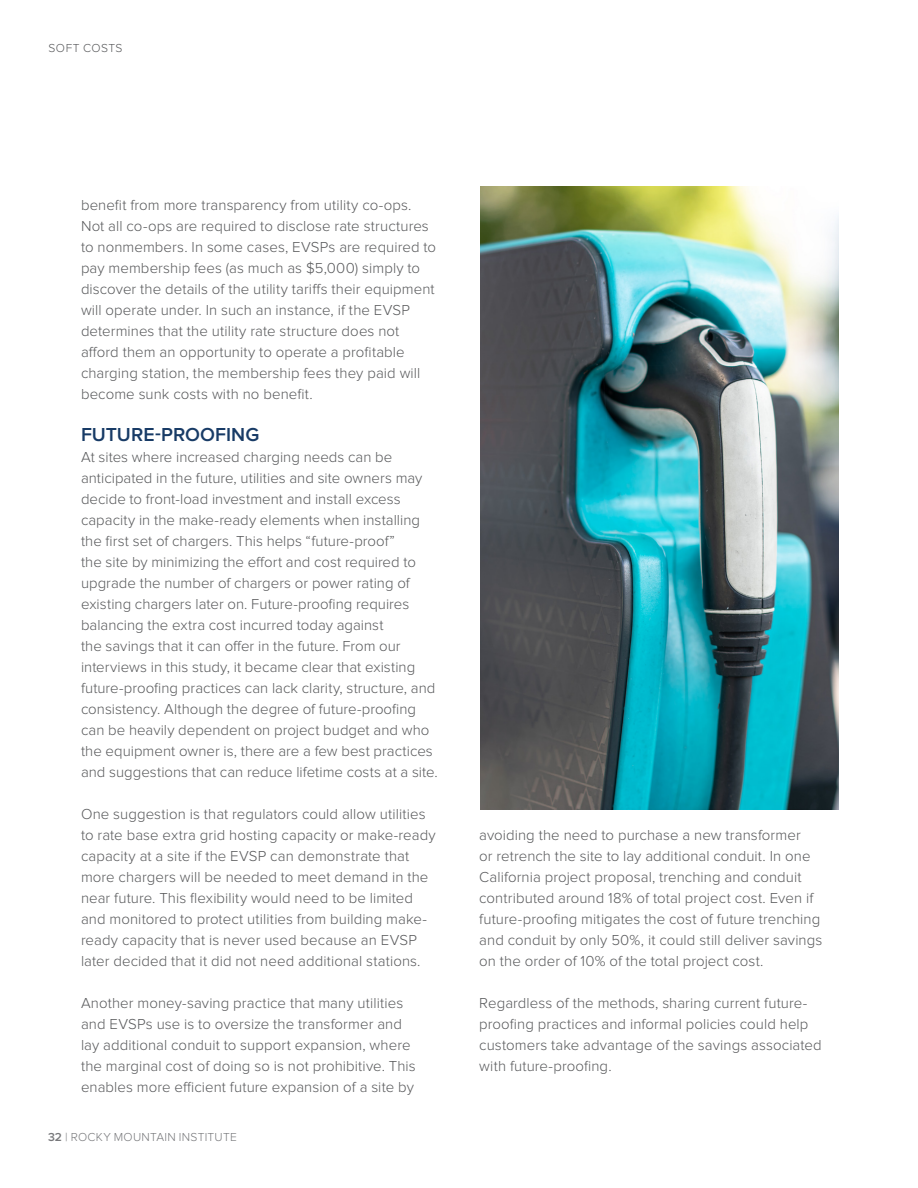
<style>
.page{position:relative;width:918px;height:1188px;background:#fff}
.page>*{position:absolute;margin:0;border:0;box-sizing:border-box;transform-origin:0 0}
.t1{font:600 19.5px "Proxima Nova";color:#183b66}
.t2{font:300 15px/21px "Proxima Nova";letter-spacing:.005em;color:#58595b}
.t3{font:300 12px "Proxima Nova";letter-spacing:.02em;color:#77787b}
.t4{font:300 12px "Proxima Nova";letter-spacing:.035em;color:#58595b}
.s1{font-weight:600}
</style>
<div class="page">
<img style="left:481px;top:186px;width:357px;height:624px">
<p class="t4" style="left:49px;top:43px;width:76px">SOFT COSTS</p>
<p class="t2" style="left:81px;top:195px;width:357px">benefit from more transparency from utility co-ops.<br>Not all co-ops are required to disclose rate structures to nonmembers. In some cases, EVSPs are required to pay membership fees (as much as $5,000) simply to discover the details of the utility tariffs their equipment will operate under. In such an instance, if the EVSP determines that the utility rate structure does not afford them an opportunity to operate a profitable charging station, the membership fees they paid will become sunk costs with no benefit.</p>
<h1 class="t1" style="left:81px;top:426px;width:180px">FUTURE-PROOFING</h1>
<p class="t2" style="left:81px;top:447px;width:358px">At sites where increased charging needs can be anticipated in the future, utilities and site owners may decide to front-load investment and install excess capacity in the make-ready elements when installing the first set of chargers. This helps “future-proof”<br>the site by minimizing the effort and cost required to upgrade the number of chargers or power rating of existing chargers later on. Future-proofing requires balancing the extra cost incurred today against<br>the savings that it can offer in the future. From our interviews in this study, it became clear that existing future-proofing practices can lack clarity, structure, and consistency. Although the degree of future-proofing can be heavily dependent on project budget and who the equipment owner is, there are a few best practices and suggestions that can reduce lifetime costs at a site.</p>
<p class="t2" style="left:81px;top:804px;width:356px">One suggestion is that regulators could allow utilities to rate base extra grid hosting capacity or make-ready capacity at a site if the EVSP can demonstrate that more chargers will be needed to meet demand in the near future. This flexibility would need to be limited and monitored to protect utilities from building make&shy;ready capacity that is never used because an EVSP later decided that it did not need additional stations.</p>
<p class="t2" style="left:81px;top:993px;width:336px">Another money-saving practice that many utilities and EVSPs use is to oversize the transformer and lay additional conduit to support expansion, where the marginal cost of doing so is not prohibitive. This enables more efficient future expansion of a site by</p>
<p class="t3" style="left:48px;top:1132px;width:190px"><span class="s1">32</span> | ROCKY MOUNTAIN INSTITUTE</p>
<p class="t2" style="left:479px;top:825px;width:345px">avoiding the need to purchase a new transformer<br>or retrench the site to lay additional conduit. In one California project proposal, trenching and conduit contributed around 18% of total project cost. Even if future-proofing mitigates the cost of future trenching and conduit by only 50%, it could still deliver savings on the order of 10% of the total project cost.</p>
<p class="t2" style="left:479px;top:993px;width:344px">Regardless of the methods, sharing current future&shy;proofing practices and informal policies could help customers take advantage of the savings associated with future-proofing.</p>
</div>
